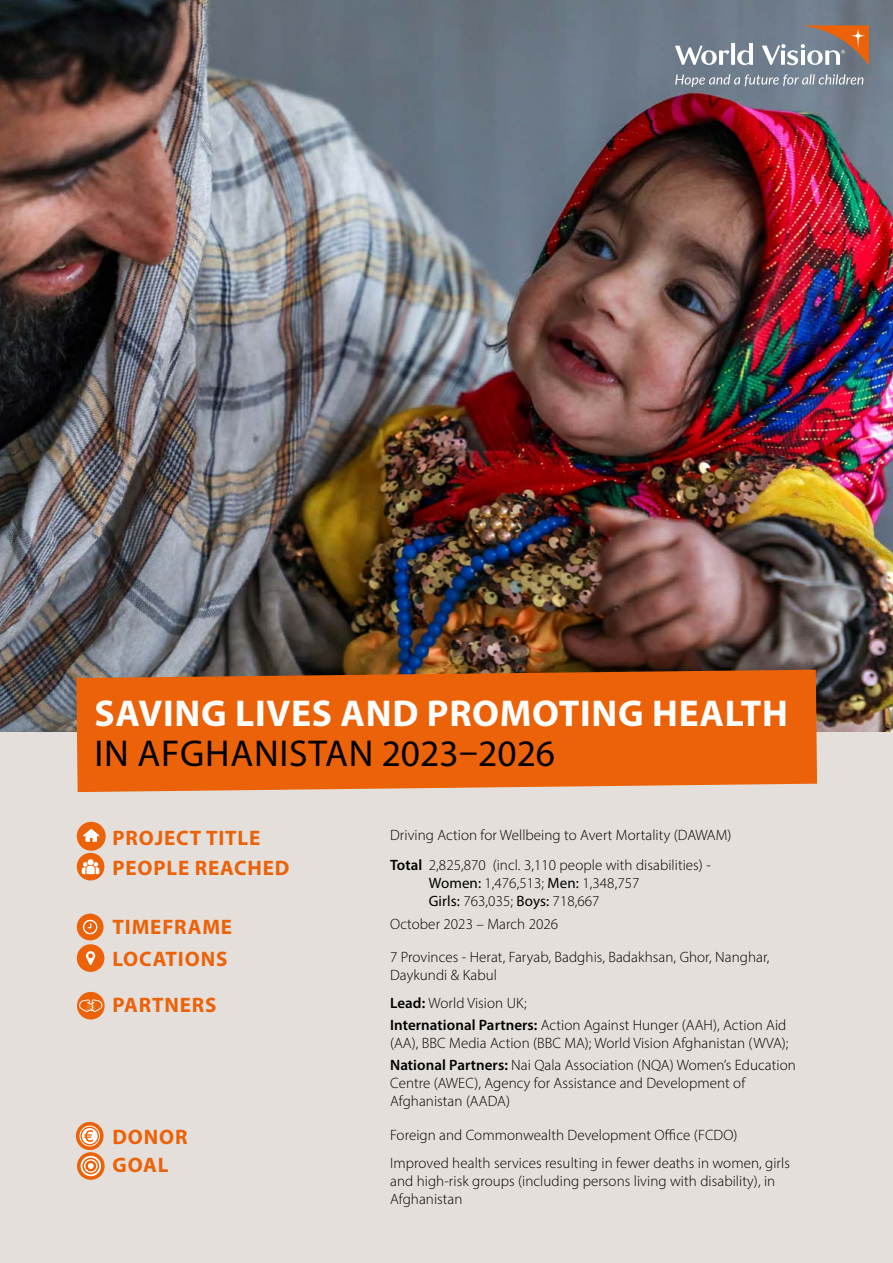
<style>
.page{position:relative;width:893px;height:1263px;background:#fff}
.page>*{position:absolute;margin:0;border:0;box-sizing:border-box;transform-origin:0 0}
.A__Head{font:700 37.5px/40.5px "Myriad Pro";letter-spacing:.02em;color:#fff}
.t1{font:700 21px "Myriad Pro";letter-spacing:.04em;color:#eb6209}
.Body_copy{font:300 15px/18px "Myriad Pro";letter-spacing:.005em;color:#000}
.s1{font-weight:400;color:#000}
.s2{font-weight:600}
.s3{font-weight:400}
</style>
<div class="page">
<div style="left:0;top:544px;width:893px;height:719px;background:#e4dfda"></div>
<img style="left:0;top:0;width:893px;height:731px">
<svg style="left:675px;top:26px;width:194px;height:40px;background:#938e90"></svg>
<svg style="left:675px;top:74px;width:188px;height:13px;background:#8d98a4"></svg>
<svg style="left:76px;top:670px;width:741px;height:122px;background:#e66512"></svg>
<div style="left:77px;top:914px;width:27px;height:26px;background:#eb6209;border-radius:50%"></div>
<svg style="left:83px;top:920px;width:14px;height:14px"></svg>
<svg style="left:77px;top:1152px;width:28px;height:28px"></svg>
<svg style="left:81px;top:1156px;width:20px;height:20px"></svg>
<svg style="left:82px;top:1158px;width:17px;height:16px"></svg>
<svg style="left:84px;top:1159px;width:14px;height:14px"></svg>
<svg style="left:85px;top:1160px;width:11px;height:11px"></svg>
<svg style="left:88px;top:1163px;width:6px;height:6px"></svg>
<div style="left:77px;top:944px;width:27px;height:28px;background:#eb6209;border-radius:50%"></div>
<svg style="left:86px;top:951px;width:9px;height:14px"></svg>
<div style="left:77px;top:853px;width:27px;height:27px;background:#eb6209;border-radius:50%"></div>
<svg style="left:82px;top:859px;width:17px;height:15px"></svg>
<div style="left:77px;top:822px;width:29px;height:29px;background:#eb6209;border-radius:50%"></div>
<svg style="left:83px;top:829px;width:16px;height:13px"></svg>
<div style="left:77px;top:992px;width:28px;height:27px;background:#eb6209;border-radius:50%"></div>
<svg style="left:78px;top:999px;width:26px;height:13px"></svg>
<svg style="left:76px;top:1122px;width:28px;height:28px"></svg>
<svg style="left:79px;top:1125px;width:21px;height:21px"></svg>
<p class="A__Head" style="left:94px;top:692px;width:695px">SAVING LIVES AND PROMOTING HEALTH<br><span class="s1">IN AFGHANISTAN 2023–2026</span></p>
<p class="t1" style="left:113px;top:824px;width:149px">PROJECT TITLE</p>
<p class="Body_copy" style="left:390px;top:826px;width:343px">Driving Action for Wellbeing to Avert Mortality (DAWAM)</p>
<p class="t1" style="left:113px;top:854px;width:179px">PEOPLE REACHED</p>
<p class="Body_copy" style="left:429px;top:856px;width:283px;text-indent:-39px"><span class="s2">Total</span> 2,825,870 (incl. 3,110 people with disabilities) -<br><span class="s3">Women:</span> 1,476,513; <span class="s3">Men:</span> 1,348,757<br><span class="s3">Girls:</span> 763,035; <span class="s3">Boys:</span> 718,667</p>
<p class="t1" style="left:113px;top:913px;width:121px">TIMEFRAME</p>
<p class="Body_copy" style="left:390px;top:915px;width:170px">October 2023 – March 2026</p>
<p class="t1" style="left:113px;top:945px;width:116px">LOCATIONS</p>
<p class="Body_copy" style="left:390px;top:947px;width:381px">7 Provinces - Herat, Faryab, Badghis, Badakhsan, Ghor, Nanghar,<br>Daykundi &amp; Kabul</p>
<p class="t1" style="left:113px;top:991px;width:106px">PARTNERS</p>
<p class="Body_copy" style="left:390px;top:993px;width:138px"><span class="s2">Lead:</span> World Vision UK;</p>
<p class="Body_copy" style="left:390px;top:1016px;width:400px"><span class="s2">International Partners:</span> Action Against Hunger (AAH), Action Aid (AA), BBC Media Action (BBC MA); World Vision Afghanistan (WVA);</p>
<p class="Body_copy" style="left:390px;top:1056px;width:407px"><span class="s2">National Partners:</span> Nai Qala Association (NQA) Women’s Education<br>Centre (AWEC), Agency for Assistance and Development of<br>Afghanistan (AADA)</p>
<p class="t1" style="left:113px;top:1124px;width:77px">DONOR</p>
<p class="Body_copy" style="left:390px;top:1126px;width:349px">Foreign and Commonwealth Development Office (FCDO)</p>
<p class="t1" style="left:113px;top:1151px;width:58px">GOAL</p>
<p class="Body_copy" style="left:390px;top:1153px;width:401px">Improved health services resulting in fewer deaths in women, girls and high-risk groups (including persons living with disability), in<br>Afghanistan</p>
</div>
